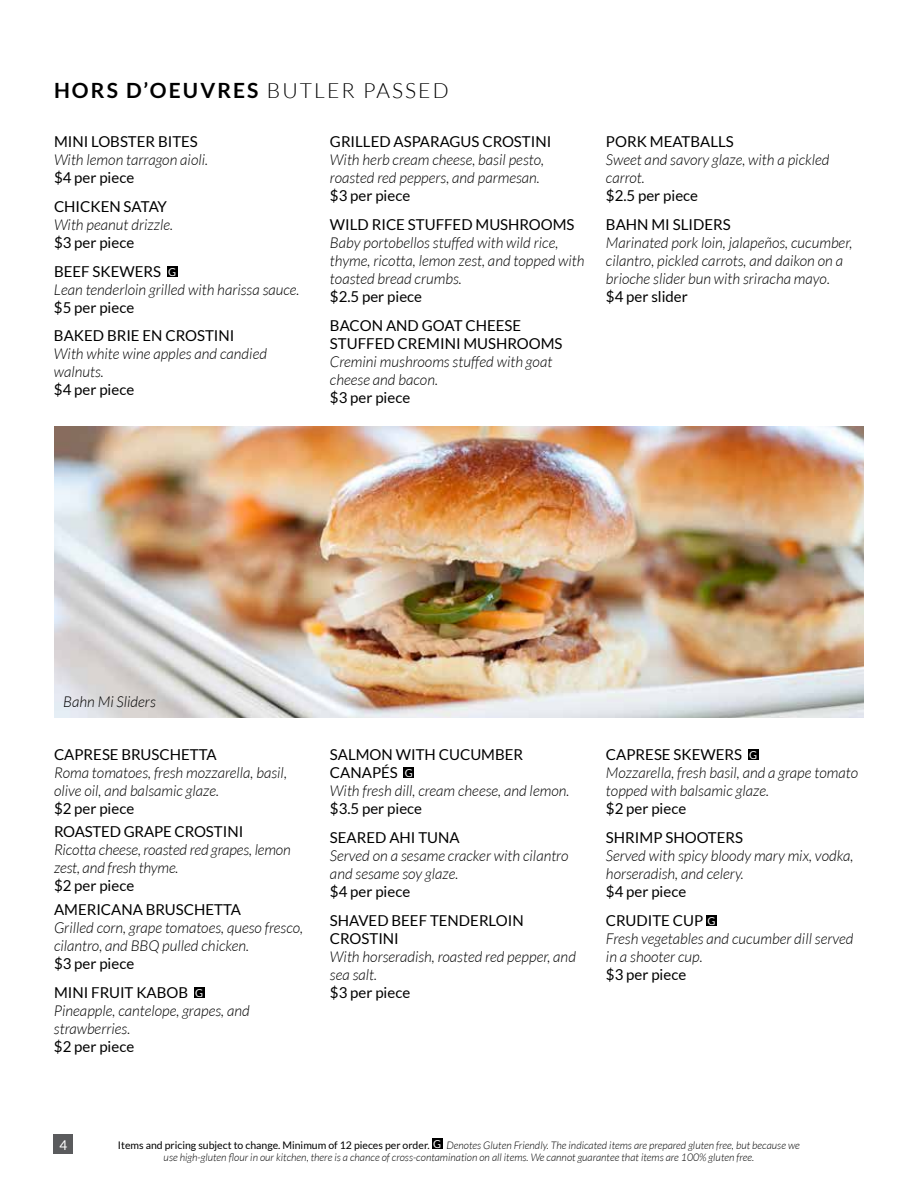
<style>
.page{position:relative;width:918px;height:1188px;background:#fff}
.page>*{position:absolute;margin:0;border:0;box-sizing:border-box;transform-origin:0 0}
.t1{font:700 21px "Lato";letter-spacing:.1em;color:#000}
.t2{font:italic 300 15px/18px "Lato";color:#000}
.t3{font:15px/28.8px "Lato";color:#000}
.t4{font:13.5px "Lato";color:#fff}
.t5{font:italic 300 10.5px/12px "Lato";color:#000;text-align:center}
.s1{font-weight:300}
.s2{font-size:10.95px;color:#fff}
.s3{font-weight:400;font-style:normal}
.s4{font-weight:400;font-style:normal;font-size:10.95px;color:#fff}
</style>
<div class="page">
<img style="left:54px;top:427px;width:810px;height:290px">
<div style="left:194px;top:987px;width:11px;height:11px;background:#000"></div>
<div style="left:404px;top:768px;width:10px;height:10px;background:#000"></div>
<div style="left:748px;top:750px;width:10px;height:10px;background:#000"></div>
<div style="left:706px;top:915px;width:11px;height:11px;background:#000"></div>
<div style="left:432px;top:1138px;width:10px;height:11px;background:#000"></div>
<div style="left:53px;top:1134px;width:20px;height:20px;background:#5a5b5d"></div>
<div style="left:167px;top:266px;width:10px;height:11px;background:#000"></div>
<h1 class="t1" style="left:54px;top:78px;width:396px">HORS D’OEUVRES <span class="s1">BUTLER PASSED</span></h1>
<p class="t3" style="left:54px;top:127px;width:145px">MINI LOBSTER BITES</p>
<p class="t2" style="left:54px;top:151px;width:156px">With lemon tarragon aioli.</p>
<p class="t3" style="left:54px;top:163px;width:115px">$4 per piece<br>CHICKEN SATAY</p>
<p class="t2" style="left:54px;top:216px;width:121px">With peanut drizzle.</p>
<p class="t3" style="left:54px;top:228px;width:124px">$3 per piece<br>BEEF SKEWERS <span class="s2">G</span></p>
<p class="t2" style="left:54px;top:281px;width:247px">Lean tenderloin grilled with harissa sauce.</p>
<p class="t3" style="left:54px;top:293px;width:182px">$5 per piece<br>BAKED BRIE EN CROSTINI</p>
<p class="t2" style="left:54px;top:346px;width:215px">With white wine apples and candied walnuts.</p>
<p class="t3" style="left:54px;top:376px;width:82px">$4 per piece</p>
<p class="t3" style="left:330px;top:127px;width:223px">GRILLED ASPARAGUS CROSTINI</p>
<p class="t2" style="left:330px;top:151px;width:216px">With herb cream cheese, basil pesto, roasted red peppers, and parmesan.</p>
<p class="t3" style="left:330px;top:181px;width:246px">$3 per piece<br>WILD RICE STUFFED MUSHROOMS</p>
<p class="t2" style="left:330px;top:234px;width:256px">Baby portobellos stuffed with wild rice, thyme, ricotta, lemon zest, and topped with toasted bread crumbs.</p>
<p class="t3" style="left:330px;top:282px;width:193px">$2.5 per piece<br>BACON AND GOAT CHEESE</p>
<p class="t3" style="left:330px;top:329px;width:234px">STUFFED CREMINI MUSHROOMS</p>
<p class="t2" style="left:330px;top:353px;width:224px">Cremini mushrooms stuffed with goat cheese and bacon.</p>
<p class="t3" style="left:330px;top:383px;width:82px">$3 per piece</p>
<p class="t3" style="left:606px;top:127px;width:129px">PORK MEATBALLS</p>
<p class="t2" style="left:606px;top:151px;width:225px">Sweet and savory glaze, with a pickled carrot.</p>
<p class="t3" style="left:606px;top:181px;width:126px">$2.5 per piece<br>BAHN MI SLIDERS</p>
<p class="t2" style="left:606px;top:234px;width:248px">Marinated pork loin, jalapeños, cucumber, cilantro, pickled carrots, and daikon on a brioche slider bun with sriracha mayo.</p>
<p class="t3" style="left:606px;top:282px;width:83px">$4 per slider</p>
<p class="t2" style="left:63px;top:693px;width:94px">Bahn Mi Sliders</p>
<p class="t3" style="left:54px;top:740px;width:164px">CAPRESE BRUSCHETTA</p>
<p class="t2" style="left:54px;top:764px;width:234px">Roma tomatoes, fresh mozzarella, basil, olive oil, and balsamic glaze.</p>
<p class="t3" style="left:54px;top:797px;width:191px;line-height:23.4px">$2 per piece<br>ROASTED GRAPE CROSTINI</p>
<p class="t2" style="left:54px;top:841px;width:238px">Ricotta cheese, roasted red grapes, lemon zest, and fresh thyme.</p>
<p class="t3" style="left:54px;top:874px;width:189px;line-height:23.4px">$2 per piece<br>AMERICANA BRUSCHETTA</p>
<p class="t2" style="left:54px;top:919px;width:251px">Grilled corn, grape tomatoes, queso fresco, cilantro, and BBQ pulled chicken.</p>
<p class="t3" style="left:54px;top:949px;width:151px">$3 per piece<br>MINI FRUIT KABOB <span class="s2">G</span></p>
<p class="t2" style="left:54px;top:1002px;width:197px">Pineapple, cantelope, grapes, and strawberries.</p>
<p class="t3" style="left:54px;top:1032px;width:82px">$2 per piece</p>
<p class="t2" style="left:330px;top:746px;width:241px"><span class="s3">SALMON WITH CUCUMBER<br>CANAPÉS</span> <span class="s4">G<br></span>With fresh dill, cream cheese, and lemon.</p>
<p class="t3" style="left:330px;top:794px;width:131px">$3.5 per piece<br>SEARED AHI TUNA</p>
<p class="t2" style="left:330px;top:847px;width:240px">Served on a sesame cracker with cilantro and sesame soy glaze.</p>
<p class="t3" style="left:330px;top:877px;width:195px">$4 per piece<br>SHAVED BEEF TENDERLOIN</p>
<p class="t3" style="left:330px;top:924px;width:70px">CROSTINI</p>
<p class="t2" style="left:330px;top:948px;width:247px">With horseradish, roasted red pepper, and sea salt.</p>
<p class="t3" style="left:330px;top:978px;width:82px">$3 per piece</p>
<p class="t2" style="left:606px;top:746px;width:254px"><span class="s3">CAPRESE SKEWERS</span> <span class="s4">G<br></span>Mozzarella, fresh basil, and a grape tomato topped with balsamic glaze.</p>
<p class="t3" style="left:606px;top:794px;width:139px">$2 per piece<br>SHRIMP SHOOTERS</p>
<p class="t2" style="left:606px;top:847px;width:249px">Served with spicy bloody mary mix, vodka, horseradish, and celery.</p>
<p class="t3" style="left:606px;top:877px;width:111px">$4 per piece<br>CRUDITE CUP <span class="s2">G</span></p>
<p class="t2" style="left:606px;top:930px;width:249px">Fresh vegetables and cucumber dill served in a shooter cup.</p>
<p class="t3" style="left:606px;top:960px;width:82px">$3 per piece</p>
<p class="t4" style="left:59px;top:1137px;width:9px">4</p>
<p class="t5" style="left:118px;top:1139px;width:683px"><span class="s3">Items and pricing subject to change. Minimum of 12 pieces per order.</span> <span class="s4">G</span> Denotes Gluten Friendly. The indicated items are prepared gluten free, but because we use high-gluten flour in our kitchen, there is a chance of cross-contamination on all items. We cannot guarantee that items are 100% gluten free.</p>
</div>
